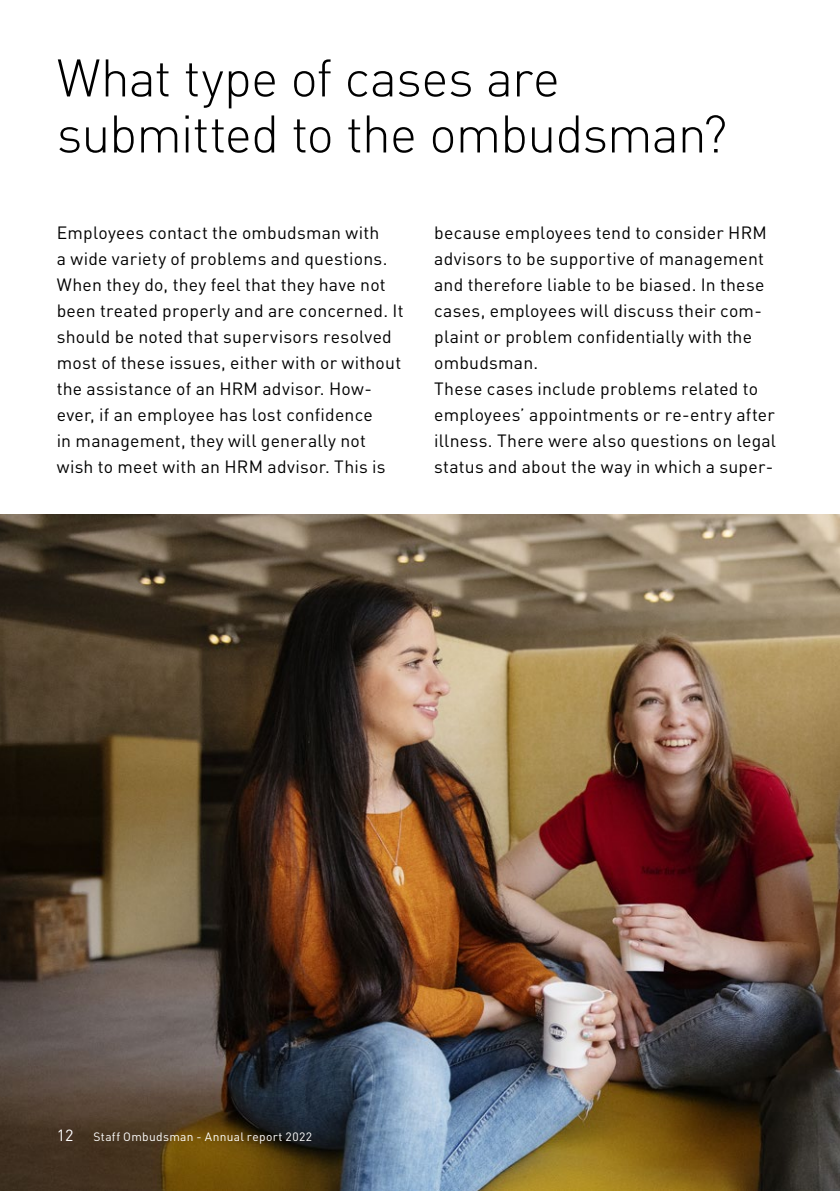
<style>
.page{position:relative;width:840px;height:1191px;background:#fff}
.page>*{position:absolute;margin:0;border:0;box-sizing:border-box;transform-origin:0 0}
.t1{font:300 52px/56px "DIN Pro";letter-spacing:-.02em;color:#000}
.t2{font:17.6px/26px "DIN Pro";letter-spacing:.015em;color:#000}
.t3{font:16px "DIN Pro";color:#fff}
.t4{font:12px "DIN Pro";letter-spacing:.03em;color:#fff}
</style>
<div class="page">
<img style="left:0;top:515px;width:839px;height:676px">
<h1 class="t1" style="left:57px;top:45px;width:671px">What type of cases are submitted to the ombudsman?</h1>
<p class="t2" style="left:57px;top:218px;width:348px">Employees contact the ombudsman with<br>a wide variety of problems and questions.<br>When they do, they feel that they have not been treated properly and are concerned. It should be noted that supervisors resolved most of these issues, either with or without the assistance of an HRM advisor. How&shy;ever, if an employee has lost confidence<br>in management, they will generally not wish to meet with an HRM advisor. This is</p>
<p class="t2" style="left:434px;top:218px;width:343px">because employees tend to consider HRM advisors to be supportive of management and therefore liable to be biased. In these cases, employees will discuss their com&shy;plaint or problem confidentially with the ombudsman.<br>These cases include problems related to employees’ appointments or re-entry after illness. There were also questions on legal status and about the way in which a super-</p>
<p class="t3" style="left:57px;top:1122px;width:18px">12</p>
<p class="t4" style="left:94px;top:1127px;width:220px">Staff Ombudsman - Annual report 2022</p>
</div>
